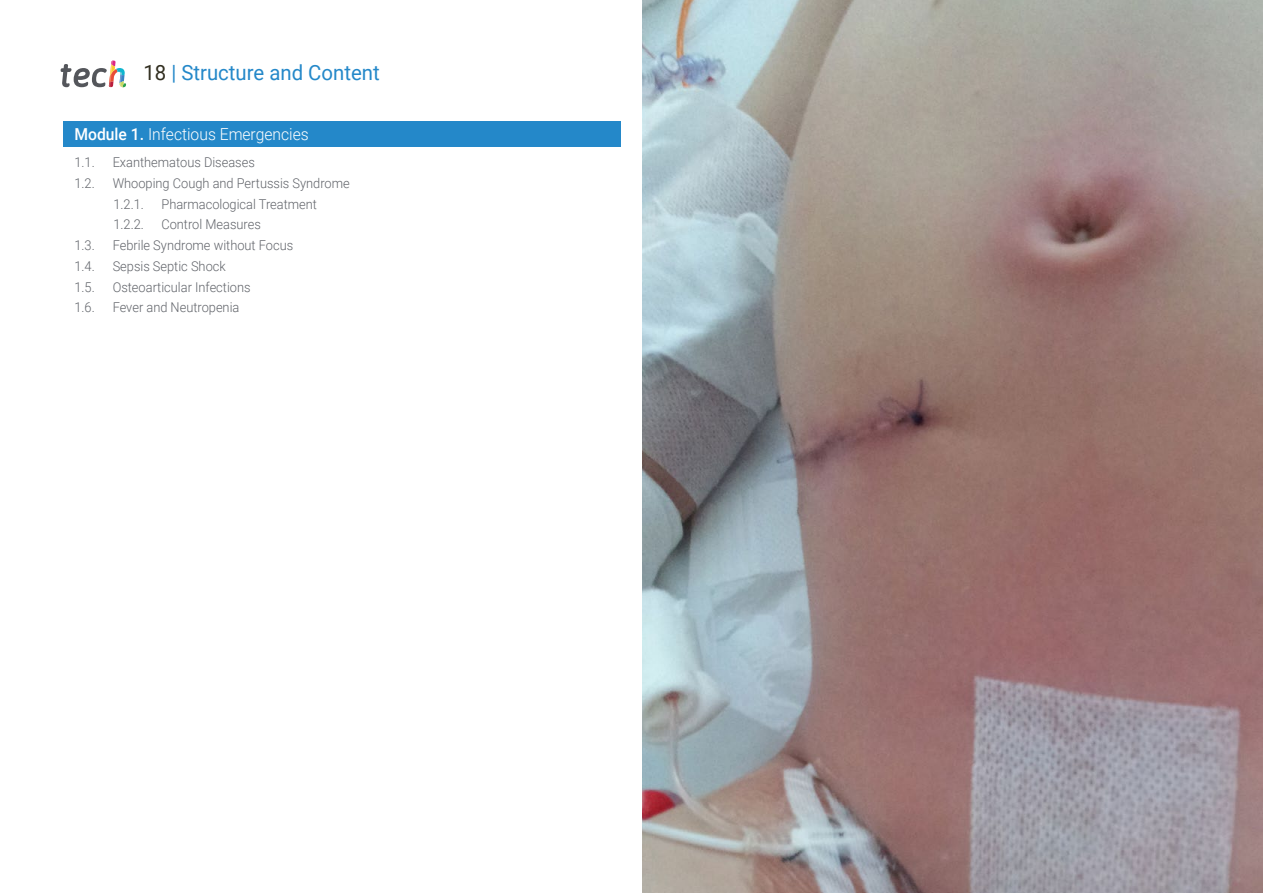
<style>
.page{position:relative;width:1263px;height:893px;background:#fff}
.page>*{position:absolute;margin:0;border:0;box-sizing:border-box;transform-origin:0 0}
.t1{font:21px "Roboto";color:#2488c9}
.t2{font:300 16.5px "Roboto";color:#fff;scale:.95 1}
.t3{font:300 13.5px/20.7px "Roboto";color:#61646a;scale:.95 1}
.s1{color:#312e20}
.s2{font-weight:500}
</style>
<div class="page">
<img style="left:642px;top:0;width:621px;height:893px">
<svg style="left:61px;top:61px;width:65px;height:27px"></svg>
<div style="left:63px;top:121px;width:558px;height:25px;background:#2488c9"></div>
<h1 class="t1" style="left:144px;top:57px;width:238px"><span class="s1">18</span> | Structure and Content</h1>
<p class="t2" style="left:74px;top:123px;width:248px"><span class="s2">Module 1.</span> Infectious Emergencies</p>
<p class="t3" style="left:74px;top:151px;width:23px">1.1.</p>
<p class="t3" style="left:113px;top:151px;width:151px">Exanthematous Diseases</p>
<p class="t3" style="left:74px;top:172px;width:23px">1.2.</p>
<p class="t3" style="left:113px;top:172px;width:251px">Whooping Cough and Pertussis Syndrome<br>1.2.1.</p>
<p class="t3" style="left:161px;top:193px;width:165px">Pharmacological Treatment</p>
<p class="t3" style="left:113px;top:214px;width:34px">1.2.2.</p>
<p class="t3" style="left:161px;top:214px;width:106px">Control Measures</p>
<p class="t3" style="left:74px;top:234px;width:23px">1.3.</p>
<p class="t3" style="left:113px;top:234px;width:192px">Febrile Syndrome without Focus</p>
<p class="t3" style="left:74px;top:255px;width:23px">1.4.</p>
<p class="t3" style="left:113px;top:255px;width:120px">Sepsis Septic Shock</p>
<p class="t3" style="left:74px;top:276px;width:23px">1.5.</p>
<p class="t3" style="left:113px;top:276px;width:147px">Osteoarticular Infections</p>
<p class="t3" style="left:74px;top:297px;width:23px">1.6.</p>
<p class="t3" style="left:113px;top:297px;width:135px">Fever and Neutropenia</p>
</div>
